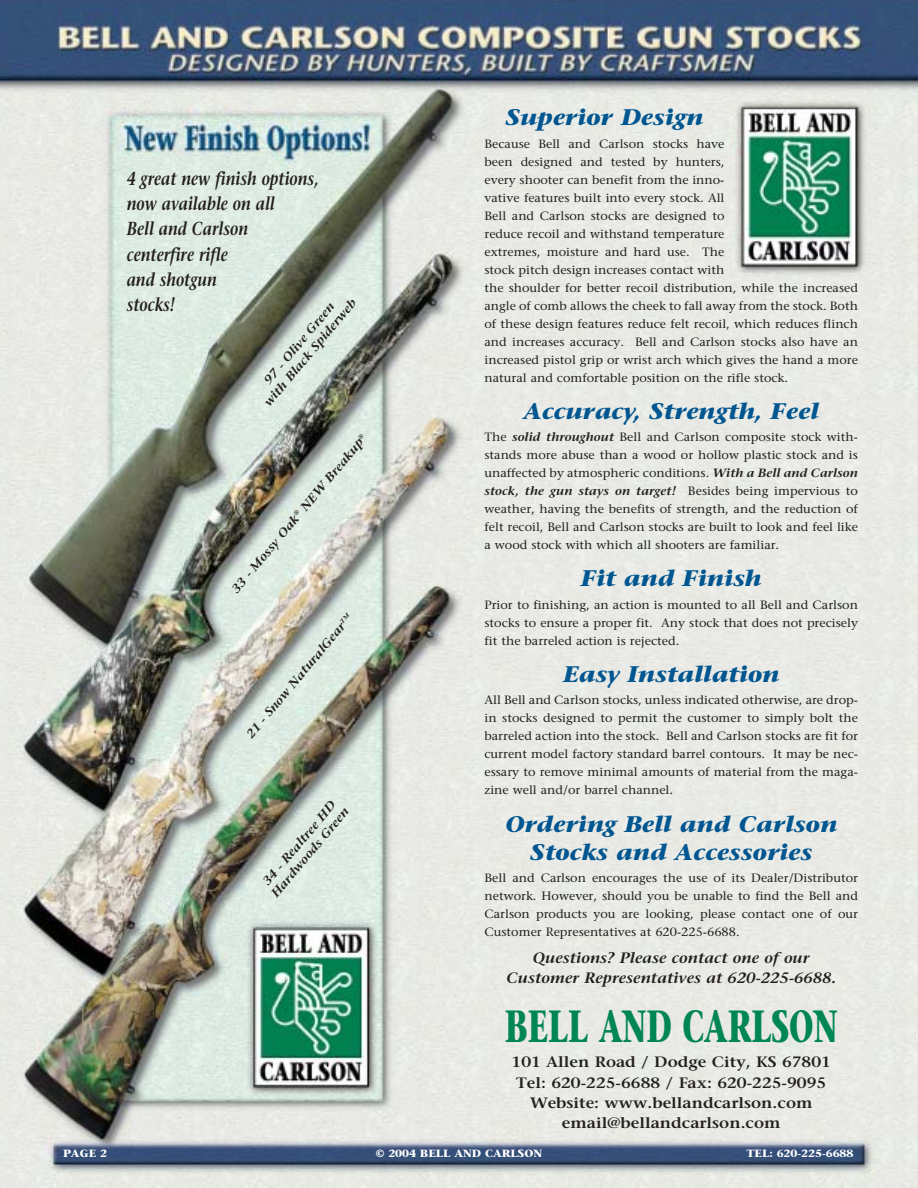
<style>
.page{position:relative;width:918px;height:1188px;background:#fff}
.page>*{position:absolute;margin:0;border:0;box-sizing:border-box;transform-origin:0 0}
.t1{font:700 45px "Stone Serif";color:#008554;scale:.67 1}
.t2{font:italic 700 22.5px/28.3px "Stone Serif";color:#005690;text-align:center;scale:1.05 1}
.t3{font:italic 600 18.75px/25.3px "Stone Serif";color:#231f1f;scale:.8 1}
.t4{font:600 15px/20.2px "Stone Serif";color:#231f1f;text-align:center;scale:1.1 1}
.t5{font:italic 600 15px/19.4px "Stone Serif";color:#231f1f;text-align:center;scale:1.05 1}
.t6{font:12px/18px "Stone Serif";color:#231f1f;text-align:justify;scale:1.05 1}
.t7{font:italic 600 12px/14.2px "Stone Serif";color:#231f1f;text-align:center;scale:1.1 1}
.t8{font:italic 600 12px "Stone Serif";color:#231f1f;scale:1.08 1}
.t9{font:700 10.5px "Stone Serif";color:#fff;scale:1.05 1}
.s1{font-weight:600;font-style:italic}
</style>
<div class="page">
<img style="left:0;top:0;width:918px;height:1188px">
<h3 class="t3" style="left:127px;top:168px;width:241px">4 great new finish options, now available on all<br>Bell and Carlson centerfire rifle<br>and shotgun<br>stocks!</h3>
<p class="t7" style="left:251px;top:392px;width:126px;rotate:-50deg">97 - Olive Green<br>with Black Spiderweb</p>
<p class="t7" style="left:230px;top:587px;width:186px;rotate:-50deg">33 - Mossy Oak<sup>®</sup> NEW Breakup<sup>®</sup></p>
<p class="t8" style="left:245px;top:733px;width:147px;rotate:-50deg">21 - Snow NaturalGear<sup>TM</sup></p>
<p class="t7" style="left:258px;top:883px;width:105px;rotate:-50deg">34 - Realtree HD<br>Hardwoods Green</p>
<h2 class="t2" style="left:506px;top:106px;width:190px">Superior Design</h2>
<p class="t6" style="left:484px;top:136px;width:357px;text-align:left">Because Bell and Carlson stocks have<br>been designed and tested by hunters,<br>every shooter can benefit from the inno-<br>vative features built into every stock. All<br>Bell and Carlson stocks are designed to<br>reduce recoil and withstand temperature<br>extremes, moisture and hard use. The<br>stock pitch design increases contact with<br>the shoulder for better recoil distribution, while the increased angle of comb allows the cheek to fall away from the stock. Both of these design features reduce felt recoil, which reduces flinch and increases accuracy. Bell and Carlson stocks also have an increased pistol grip or wrist arch which gives the hand a more natural and comfortable position on the rifle stock.</p>
<h2 class="t2" style="left:523px;top:399px;width:283px">Accuracy, Strength, Feel</h2>
<p class="t6" style="left:484px;top:429px;width:357px">The <span class="s1">solid throughout</span> Bell and Carlson composite stock with&shy;stands more abuse than a wood or hollow plastic stock and is unaffected by atmospheric conditions. <span class="s1">With a Bell and Carlson stock, the gun stays on target!</span> Besides being impervious to weather, having the benefits of strength, and the reduction of felt recoil, Bell and Carlson stocks are built to look and feel like a wood stock with which all shooters are familiar.</p>
<h2 class="t2" style="left:581px;top:567px;width:174px">Fit and Finish</h2>
<p class="t6" style="left:484px;top:597px;width:357px">Prior to finishing, an action is mounted to all Bell and Carlson stocks to ensure a proper fit. Any stock that does not precisely fit the barreled action is rejected.</p>
<h2 class="t2" style="left:563px;top:662px;width:208px">Easy Installation</h2>
<p class="t6" style="left:484px;top:693px;width:357px">All Bell and Carlson stocks, unless indicated otherwise, are drop&shy;in stocks designed to permit the customer to simply bolt the barreled action into the stock. Bell and Carlson stocks are fit for current model factory standard barrel contours. It may be nec&shy;essary to remove minimal amounts of material from the maga&shy;zine well and/or barrel channel.</p>
<h2 class="t2" style="left:505px;top:812px;width:318px">Ordering Bell and Carlson<br>Stocks and Accessories</h2>
<p class="t6" style="left:484px;top:870px;width:357px">Bell and Carlson encourages the use of its Dealer/Distributor network. However, should you be unable to find the Bell and Carlson products you are looking, please contact one of our Customer Representatives at 620-225-6688.</p>
<p class="t5" style="left:506px;top:950px;width:316px">Questions? Please contact one of our<br>Customer Representatives at 620-225-6688.</p>
<h1 class="t1" style="left:505px;top:1009px;width:498px">BELL AND CARLSON</h1>
<p class="t4" style="left:512px;top:1054px;width:292px">101 Allen Road / Dodge City, KS 67801<br>Tel: 620-225-6688 / Fax: 620-225-9095<br>Website: www.bellandcarlson.com email@bellandcarlson.com</p>
<p class="t9" style="left:63px;top:1150px;width:44px">PAGE 2</p>
<p class="t9" style="left:376px;top:1150px;width:160px">© 2004 BELL AND CARLSON</p>
<p class="t9" style="left:746px;top:1150px;width:104px">TEL: 620-225-6688</p>
</div>
